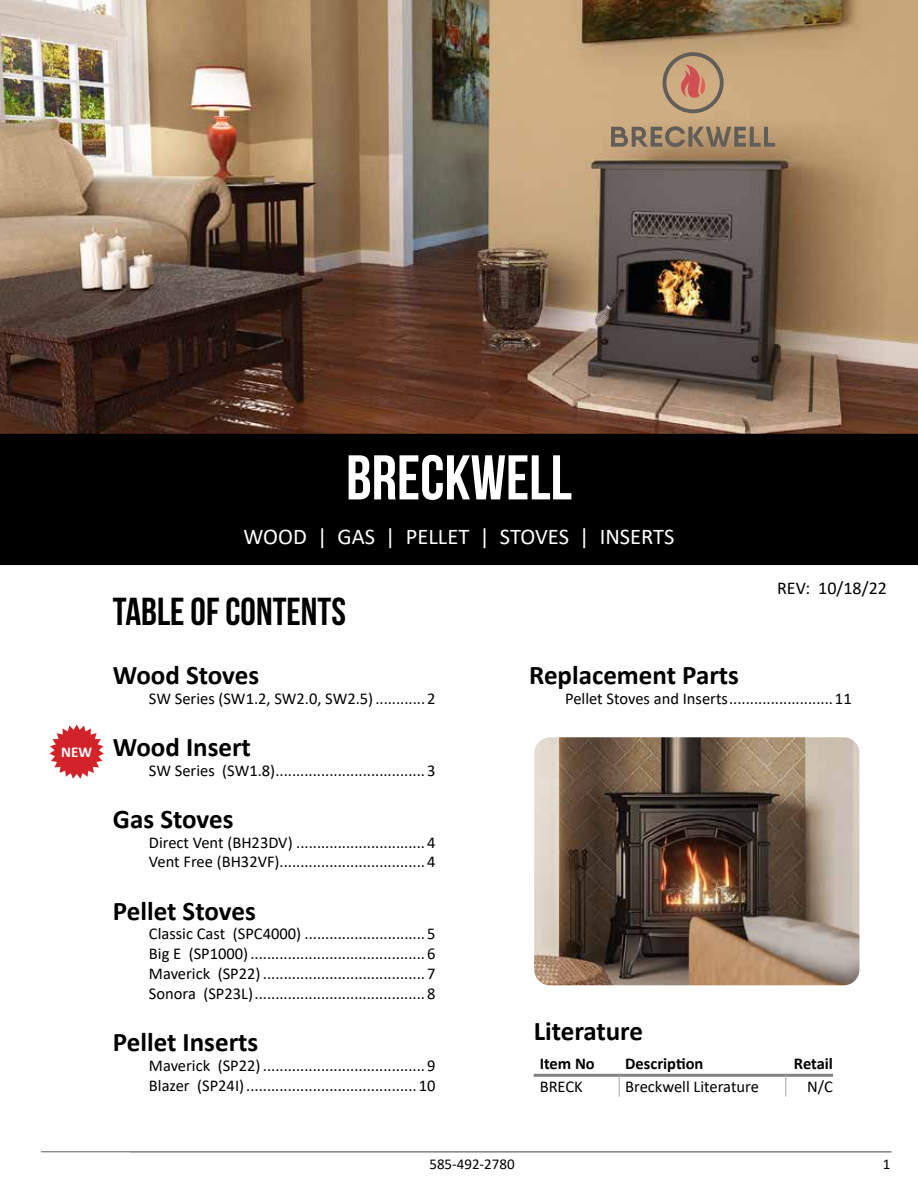
<style>
.page{position:relative;width:918px;height:1188px;background:#fff}
.page>*{position:absolute;margin:0;border:0;box-sizing:border-box;transform-origin:0 0}
.t1{font:63px "Bebas Neue";color:#fff}
.t2{font:39px "Bebas Neue";color:#000}
.t3{font:700 27px "Calibri";color:#000}
.t4{font:22.5px "Calibri";color:#fff}
.t5{font:18px "Calibri";color:#000}
.t6{font:16.5px/19.8px "Calibri";color:#000}
.t7{font:700 16.5px "Calibri";color:#000}
.t8{font:15px "Calibri";color:#000}
.t9{font:700 15px "Calibri";color:#fff}
</style>
<div class="page">
<hr style="left:41px;top:1151px;width:850px;height:2px;background:#818181">
<img style="left:0;top:0;width:918px;height:434px">
<svg style="left:619px;top:1077px;width:1px;height:20px"></svg>
<svg style="left:785px;top:1077px;width:1px;height:20px"></svg>
<hr style="left:534px;top:1074px;width:85px;height:3px;background:#828282">
<hr style="left:619px;top:1074px;width:167px;height:3px;background:#828282">
<hr style="left:786px;top:1074px;width:47px;height:3px;background:#828282">
<div style="left:0;top:434px;width:918px;height:131px;background:#000"></div>
<img style="left:534px;top:737px;width:325px;height:248px">
<svg style="left:663px;top:52px;width:61px;height:61px;background:#b89173"></svg>
<svg style="left:611px;top:126px;width:74px;height:21px;background:#928069"></svg>
<svg style="left:688px;top:127px;width:4px;height:20px"></svg>
<svg style="left:693px;top:127px;width:82px;height:20px;background:#937e66"></svg>
<svg style="left:50px;top:724px;width:54px;height:55px"></svg>
<p class="t9" style="left:61px;top:742px;width:32px">NEW</p>
<h1 class="t1" style="left:346px;top:443px;width:227px">BRECKWELL</h1>
<h3 class="t4" style="left:244px;top:521px;width:432px">WOOD | GAS | PELLET | STOVES | INSERTS</h3>
<h2 class="t2" style="left:113px;top:590px;width:235px">TABLE OF CONTENTS</h2>
<p class="t5" style="left:777px;top:576px;width:111px">REV: 10/18/22</p>
<h3 class="t3" style="left:529px;top:656px;width:211px">Replacement Parts</h3>
<p class="t6" style="left:565px;top:688px;width:288px">Pellet Stoves and Inserts.........................11</p>
<h3 class="t3" style="left:113px;top:656px;width:148px">Wood Stoves</h3>
<p class="t6" style="left:149px;top:688px;width:288px">SW Series (SW1.2, SW2.0, SW2.5)............2</p>
<h3 class="t3" style="left:113px;top:728px;width:140px">Wood Insert</h3>
<p class="t6" style="left:149px;top:760px;width:288px">SW Series (SW1.8)....................................3</p>
<h3 class="t3" style="left:113px;top:800px;width:122px">Gas Stoves</h3>
<p class="t6" style="left:149px;top:832px;width:288px">Direct Vent (BH23DV) ...............................4<br>Vent Free (BH32VF)...................................4</p>
<h3 class="t3" style="left:113px;top:892px;width:144px">Pellet Stoves</h3>
<p class="t6" style="left:149px;top:924px;width:288px;text-align:justify">Classic Cast (SPC4000) .............................5<br>Big E (SP1000)..........................................6<br>Maverick (SP22).......................................7<br>Sonora (SP23L).........................................8</p>
<h3 class="t3" style="left:113px;top:1023px;width:147px">Pellet Inserts</h3>
<p class="t6" style="left:149px;top:1055px;width:288px">Maverick (SP22).......................................9<br>Blazer (SP24I).........................................10</p>
<p class="t7" style="left:540px;top:1052px;width:57px">Item No</p>
<p class="t7" style="left:625px;top:1052px;width:80px">Description</p>
<p class="t7" style="left:794px;top:1052px;width:41px">Retail</p>
<h3 class="t3" style="left:534px;top:1012px;width:111px">Literature</h3>
<p class="t6" style="left:540px;top:1076px;width:45px">BRECK</p>
<p class="t6" style="left:625px;top:1076px;width:135px">Breckwell Literature</p>
<p class="t6" style="left:807px;top:1076px;width:27px">N/C</p>
<p class="t8" style="left:429px;top:1153px;width:87px">585-492-2780</p>
<p class="t8" style="left:883px;top:1153px;width:9px">1</p>
</div>
